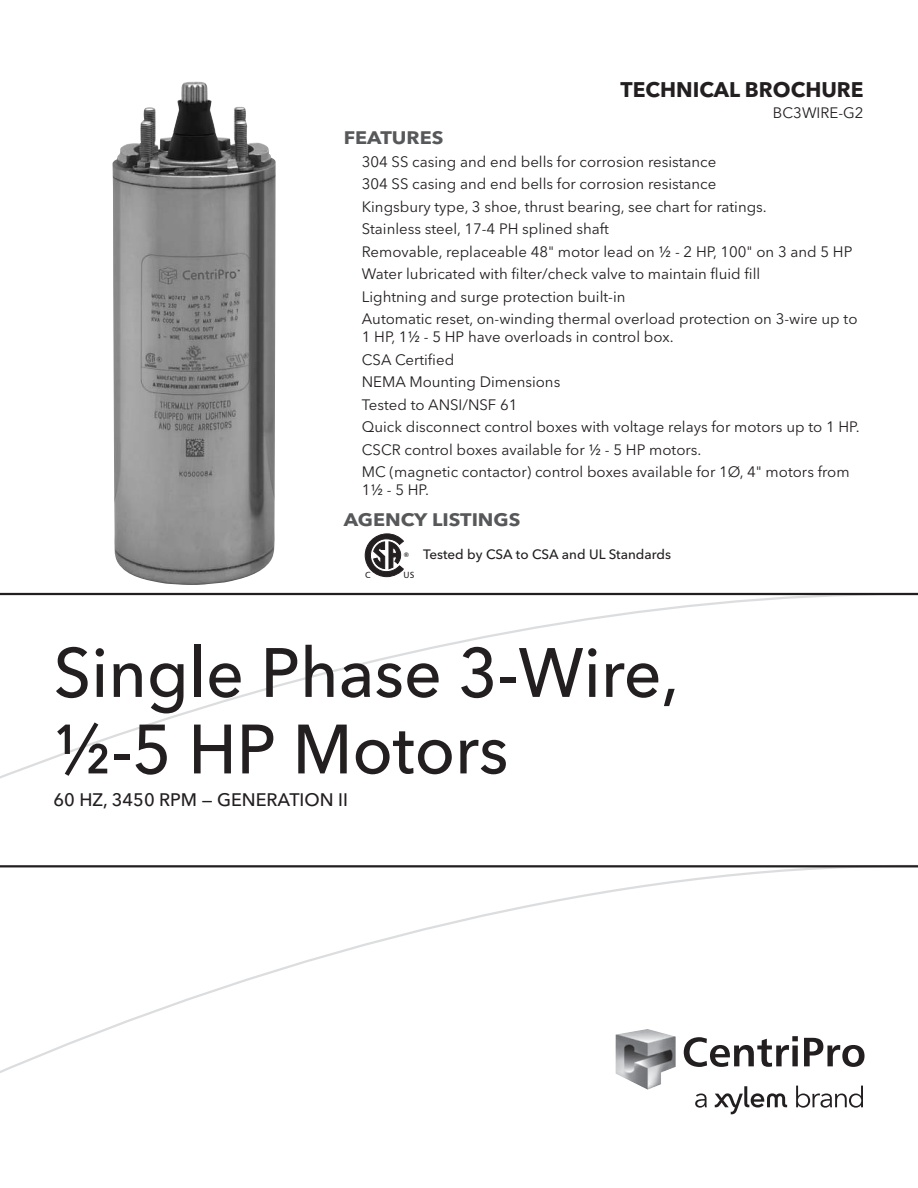
<style>
.page{position:relative;width:918px;height:1188px;background:#fff}
.page>*{position:absolute;margin:0;border:0;box-sizing:border-box;transform-origin:0 0}
.t1{font:500 69px/76.5px "Avenir Next LT Pro";color:#231f20;scale:.96 1}
.t2{font:700 21px "Avenir Next LT Pro";color:#231f20}
.t3{font:500 18px "Avenir Next LT Pro";color:#231f20}
.t4{font:700 18px "Avenir Next LT Pro";color:#57585a;scale:1.1 1}
.t5{font:15px/18px "Avenir Next LT Pro";color:#231f20}
.t6{font:500 13.5px "Avenir Next LT Pro";color:#231f20}
.t7{font:9px "Humanist 777 BT Roman B";color:#231f20}
.t8{font:6.3px "Humanist 777 BT Bold B";color:#231f20}
</style>
<div class="page">
<svg style="left:365px;top:534px;width:39px;height:43px"></svg>
<img style="left:112px;top:82px;width:164px;height:503px">
<svg style="left:0;top:592px;width:918px;height:482px"></svg>
<hr style="left:0;top:593px;width:918px;height:2px;background:#231f20">
<hr style="left:0;top:865px;width:918px;height:2px;background:#231f20">
<svg style="left:684px;top:1036px;width:114px;height:31px"></svg>
<svg style="left:804px;top:1038px;width:61px;height:29px"></svg>
<svg style="left:695px;top:1094px;width:12px;height:14px"></svg>
<svg style="left:796px;top:1086px;width:67px;height:22px"></svg>
<svg style="left:715px;top:1086px;width:72px;height:28px"></svg>
<img style="left:616px;top:1029px;width:60px;height:61px">
<p class="t2" style="left:621px;top:77px;width:244px">TECHNICAL BROCHURE</p>
<p class="t5" style="left:773px;top:104px;width:92px">BC3WIRE-G2</p>
<p class="t4" style="left:344px;top:127px;width:92px">FEATURES</p>
<p class="t5" style="left:362px;top:152px;width:356px">304 SS casing and end bells for corrosion resistance</p>
<p class="t5" style="left:362px;top:175px;width:356px">304 SS casing and end bells for corrosion resistance</p>
<p class="t5" style="left:362px;top:197px;width:406px">Kingsbury type, 3 shoe, thrust bearing, see chart for ratings.</p>
<p class="t5" style="left:362px;top:220px;width:249px">Stainless steel, 17-4 PH splined shaft</p>
<p class="t5" style="left:362px;top:242px;width:492px">Removable, replaceable 48" motor lead on ½ - 2 HP, 100" on 3 and 5 HP</p>
<p class="t5" style="left:362px;top:265px;width:400px">Water lubricated with filter/check valve to maintain fluid fill</p>
<p class="t5" style="left:362px;top:287px;width:265px">Lightning and surge protection built-in</p>
<p class="t5" style="left:362px;top:310px;width:497px">Automatic reset, on-winding thermal overload protection on 3-wire up to<br>1 HP, 1½ - 5 HP have overloads in control box.</p>
<p class="t5" style="left:362px;top:350px;width:94px">CSA Certified</p>
<p class="t5" style="left:362px;top:373px;width:200px">NEMA Mounting Dimensions</p>
<p class="t5" style="left:362px;top:395px;width:157px">Tested to ANSI/NSF 61</p>
<p class="t5" style="left:362px;top:418px;width:499px">Quick disconnect control boxes with voltage relays for motors up to 1 HP.</p>
<p class="t5" style="left:362px;top:440px;width:341px">CSCR control boxes available for ½ - 5 HP motors.</p>
<p class="t5" style="left:362px;top:463px;width:489px">MC (magnetic contactor) control boxes available for 1Ø, 4" motors from<br>1½ - 5 HP.</p>
<p class="t4" style="left:344px;top:508px;width:162px">AGENCY LISTINGS</p>
<p class="t8" style="left:404px;top:551px;width:7px">®</p>
<p class="t6" style="left:423px;top:546px;width:249px">Tested by CSA to CSA and UL Standards</p>
<p class="t7" style="left:365px;top:570px;width:7px">C</p>
<p class="t7" style="left:403px;top:570px;width:12px">US</p>
<p class="t1" style="left:54px;top:634px;width:653px">Single Phase 3-Wire, ½-5 HP Motors</p>
<p class="t3" style="left:54px;top:789px;width:296px">60 HZ, 3450 RPM — GENERATION II</p>
</div>
